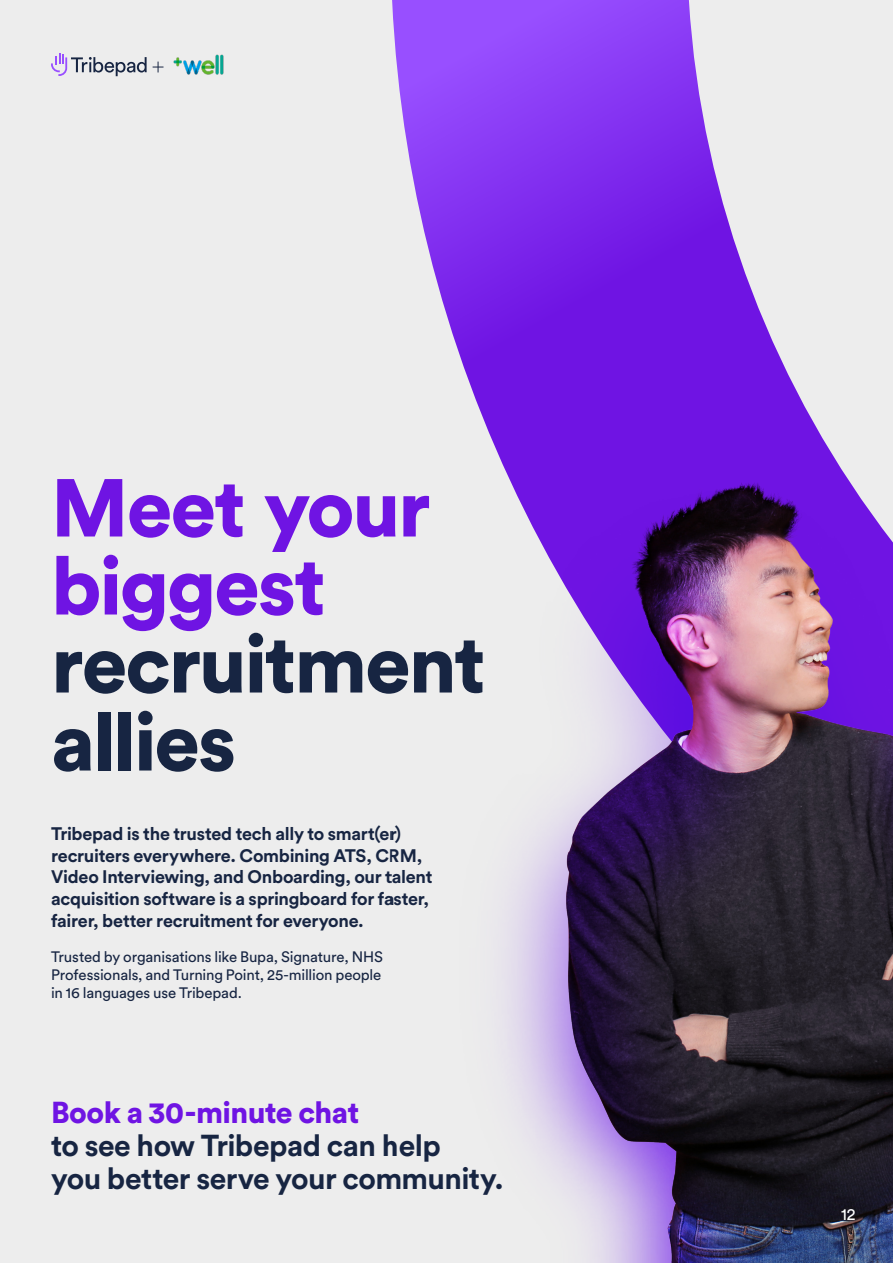
<style>
.page{position:relative;width:893px;height:1263px;background:#ededed}
.page>*{position:absolute;margin:0;border:0;box-sizing:border-box;transform-origin:0 0}
.t1{font:900 81px/78px "Circular Pro";letter-spacing:-.025em;color:#172542}
.t2{font:700 30px/33px "Circular Pro";letter-spacing:-.015em;color:#172542}
.t3{font:700 18px/21.6px "Circular Pro";letter-spacing:-.015em;color:#172542}
.t4{font:16.5px "Circular Pro";color:#fff}
.t5{font:15px/18px "Circular Pro";letter-spacing:-.01em;color:#172542;text-align:justify}
.s1{color:#6f14e3}
.s2{font-weight:900;color:#6f14e3}
</style>
<div class="page">
<svg style="left:392px;top:0;width:378px;height:335px"></svg>
<svg style="left:153px;top:62px;width:10px;height:10px"></svg>
<svg style="left:51px;top:53px;width:96px;height:23px"></svg>
<img style="left:173px;top:54px;width:51px;height:21px">
<img style="left:453px;top:335px;width:46px;height:121px">
<img style="left:499px;top:334px;width:394px;height:929px">
<p class="t1" style="left:51px;top:466px;width:436px"><span class="s1">Meet your biggest </span>recruitment allies</p>
<p class="t3" style="left:51px;top:822px;width:383px">Tribepad is the trusted tech ally to smart(er) recruiters everywhere. Combining ATS, CRM, Video Interviewing, and Onboarding, our talent acquisition software is a springboard for faster, fairer, better recruitment for everyone.</p>
<p class="t5" style="left:51px;top:947px;width:333px">Trusted by organisations like Bupa, Signature, NHS Professionals, and Turning Point, 25-million people in 16 languages use Tribepad.</p>
<p class="t2" style="left:51px;top:1094px;width:454px"><span class="s2">Book a 30-minute chat<br></span>to see how Tribepad can help<br>you better serve your community.</p>
<p class="t4" style="left:841px;top:1203px;width:16px">12</p>
</div>
